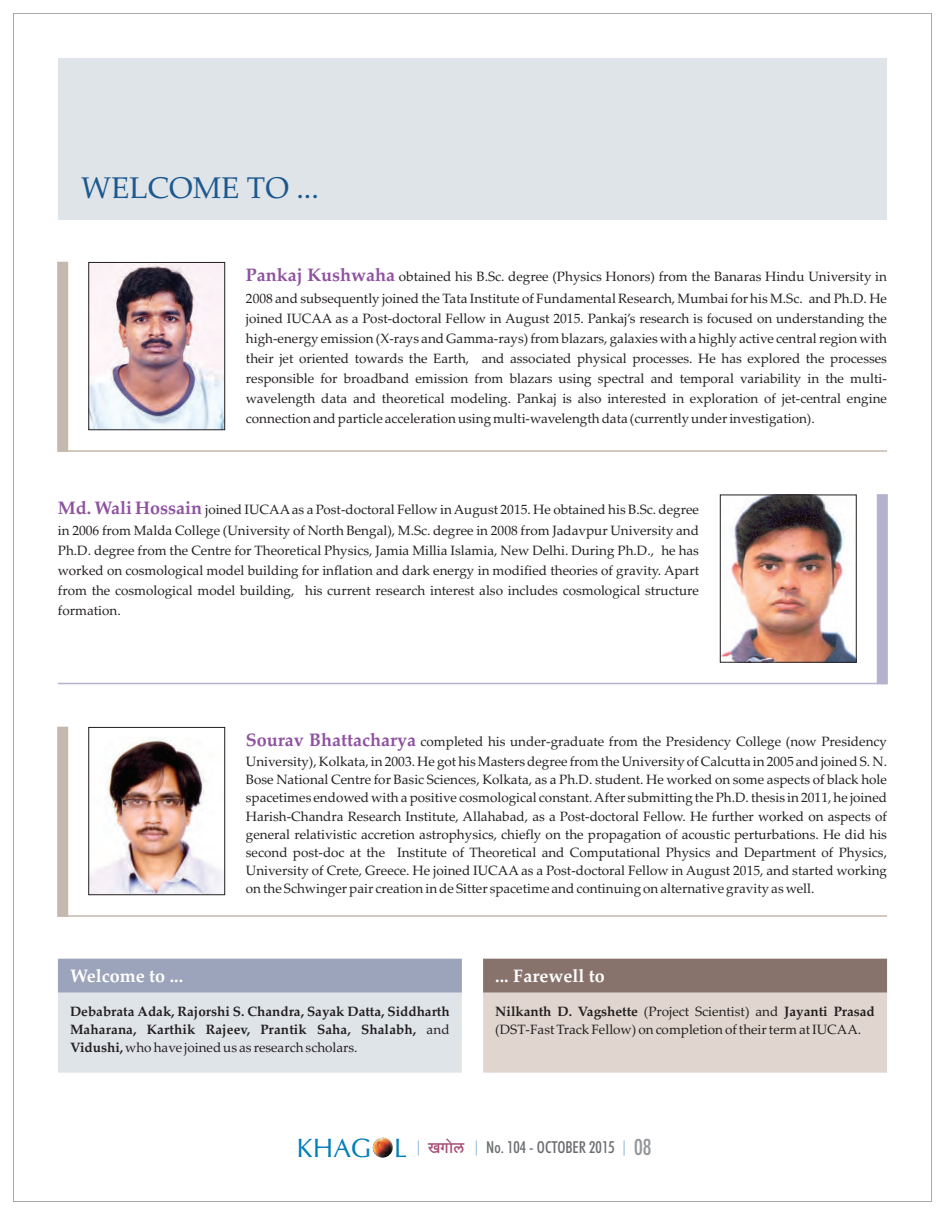
<style>
.page{position:relative;width:945px;height:1215px;background:#fff}
.page>*{position:absolute;margin:0;border:0;box-sizing:border-box;transform-origin:0 0}
.t1{font:30px "Palatino Linotype";color:#1d588e}
.t2{font:700 18px "Palatino Linotype";color:#fff}
.t3{font:500 condensed 16.5px "Futura BT";color:#6c6d70}
.t4{font:13.5px/20.1px "Palatino Linotype";color:#231f20}
.t5{font:700 13.5px/18.1px "Palatino Linotype";color:#231f20;text-align:justify}
.s1{font-weight:700;font-size:18px;color:#8e52a1}
.s2{font-weight:400}
.s3{font-weight:700}
.s4{font-family:"CG Omega";font-weight:400;font-stretch:normal;font-size:26.55px;color:#037fb7}
.s5{font-size:15px;color:#89b1d5}
.s6{font-family:"SHREE DEV";font-weight:400;font-stretch:normal;font-size:19.5px;color:#a64c74}
.s7{font-size:22.5px;color:#939598}
</style>
<div class="page">
<div style="left:58px;top:58px;width:829px;height:162px;background:#dfe4e9"></div>
<div style="left:483px;top:959px;width:404px;height:114px;background:#e0d6cf"></div>
<div style="left:483px;top:959px;width:404px;height:33px;background:#88726c"></div>
<div style="left:58px;top:959px;width:404px;height:114px;background:#dfe4e9"></div>
<div style="left:58px;top:959px;width:404px;height:33px;background:#9ca4bb"></div>
<hr style="left:58px;top:915px;width:829px;height:2px;background:#c5b8ad">
<hr style="left:58px;top:683px;width:829px;height:1px;background:#b4b2ce">
<hr style="left:58px;top:450px;width:829px;height:2px;background:#c5b8ad">
<img style="left:90px;top:737px;width:133px;height:156px">
<div style="left:88px;top:727px;width:137px;height:168px;border:1px solid #231f20"></div>
<img style="left:722px;top:497px;width:133px;height:164px">
<div style="left:720px;top:495px;width:137px;height:168px;border:1px solid #231f20"></div>
<img style="left:90px;top:264px;width:133px;height:164px">
<div style="left:88px;top:262px;width:137px;height:168px;border:1px solid #231f20"></div>
<svg style="left:57px;top:261px;width:12px;height:191px;background:#c9bdb3"></svg>
<svg style="left:57px;top:726px;width:12px;height:191px;background:#c9bdb3"></svg>
<svg style="left:876px;top:494px;width:12px;height:191px;background:#bab8d1"></svg>
<img style="left:373px;top:1138px;width:20px;height:20px;border-radius:50%">
<h1 class="t1" style="left:81px;top:176px;width:239px">WELCOME TO ...</h1>
<p class="t4" style="left:246px;top:268px;width:643px;line-height:21.5px"><span class="s1">Pankaj Kushwaha</span> obtained his B.Sc. degree (Physics Honors) from the Banaras Hindu University in<br>2008 and subsequently joined the Tata Institute of Fundamental Research, Mumbai for his M.Sc. and Ph.D. He</p>
<p class="t4" style="left:246px;top:310px;width:643px;text-align:justify">joined IUCAA as a Post-doctoral Fellow in August 2015. Pankaj’s research is focused on understanding the high-energy emission (X-rays and Gamma-rays) from blazars, galaxies with a highly active central region with their jet oriented towards the Earth, and associated physical processes. He has explored the processes responsible for broadband emission from blazars using spectral and temporal variability in the multi&shy;wavelength data and theoretical modeling. Pankaj is also interested in exploration of jet-central engine connection and particle acceleration using multi-wavelength data (currently under investigation).</p>
<p class="t4" style="left:58px;top:500px;width:643px;line-height:21.5px"><span class="s1">Md. Wali Hossain</span> joined IUCAA as a Post-doctoral Fellow in August 2015. He obtained his B.Sc. degree in 2006 from Malda College (University of North Bengal), M.Sc. degree in 2008 from Jadavpur University and</p>
<p class="t4" style="left:58px;top:542px;width:643px;text-align:justify">Ph.D. degree from the Centre for Theoretical Physics, Jamia Millia Islamia, New Delhi. During Ph.D., he has worked on cosmological model building for inflation and dark energy in modified theories of gravity. Apart from the cosmological model building, his current research interest also includes cosmological structure formation.</p>
<h2 class="t2" style="left:70px;top:969px;width:115px">Welcome to ...</h2>
<p class="t4" style="left:246px;top:734px;width:643px;line-height:19.5px"><span class="s1">Sourav Bhattacharya</span> completed his under-graduate from the Presidency College (now Presidency<br>University), Kolkata, in 2003. He got his Masters degree from the University of Calcutta in 2005 and joined S. N.</p>
<p class="t4" style="left:246px;top:772px;width:643px;line-height:18.1px;text-align:justify">Bose National Centre for Basic Sciences, Kolkata, as a Ph.D. student. He worked on some aspects of black hole spacetimes endowed with a positive cosmological constant. After submitting the Ph.D. thesis in 2011, he joined Harish-Chandra Research Institute, Allahabad, as a Post-doctoral Fellow. He further worked on aspects of general relativistic accretion astrophysics, chiefly on the propagation of acoustic perturbations. He did his second post-doc at the Institute of Theoretical and Computational Physics and Department of Physics, University of Crete, Greece. He joined IUCAA as a Post-doctoral Fellow in August 2015, and started working on the Schwinger pair creation in de Sitter spacetime and continuing on alternative gravity as well.</p>
<h2 class="t2" style="left:495px;top:969px;width:111px">... Farewell to</h2>
<p class="t5" style="left:70px;top:1004px;width:381px">Debabrata Adak, Rajorshi S. Chandra, Sayak Datta, Siddharth Maharana, Karthik Rajeev, Prantik Saha, Shalabh, <span class="s2">and </span>Vidushi, <span class="s2">who have joined us as research scholars.</span></p>
<p class="t4" style="left:495px;top:1004px;width:381px;line-height:18.1px"><span class="s3">Nilkanth D. Vagshette</span> (Project Scientist) and <span class="s3">Jayanti Prasad </span>(DST-Fast Track Fellow) on completion of their term at IUCAA.</p>
<p class="t3" style="left:297px;top:1141px;width:356px"><span class="s4">KHAG L</span> <span class="s5">|</span> <span class="s6">IJmoc</span> <span class="s5">|</span> No. 104 - OCTOBER 2015 <span class="s5">|</span> <span class="s7">08</span></p>
</div>
